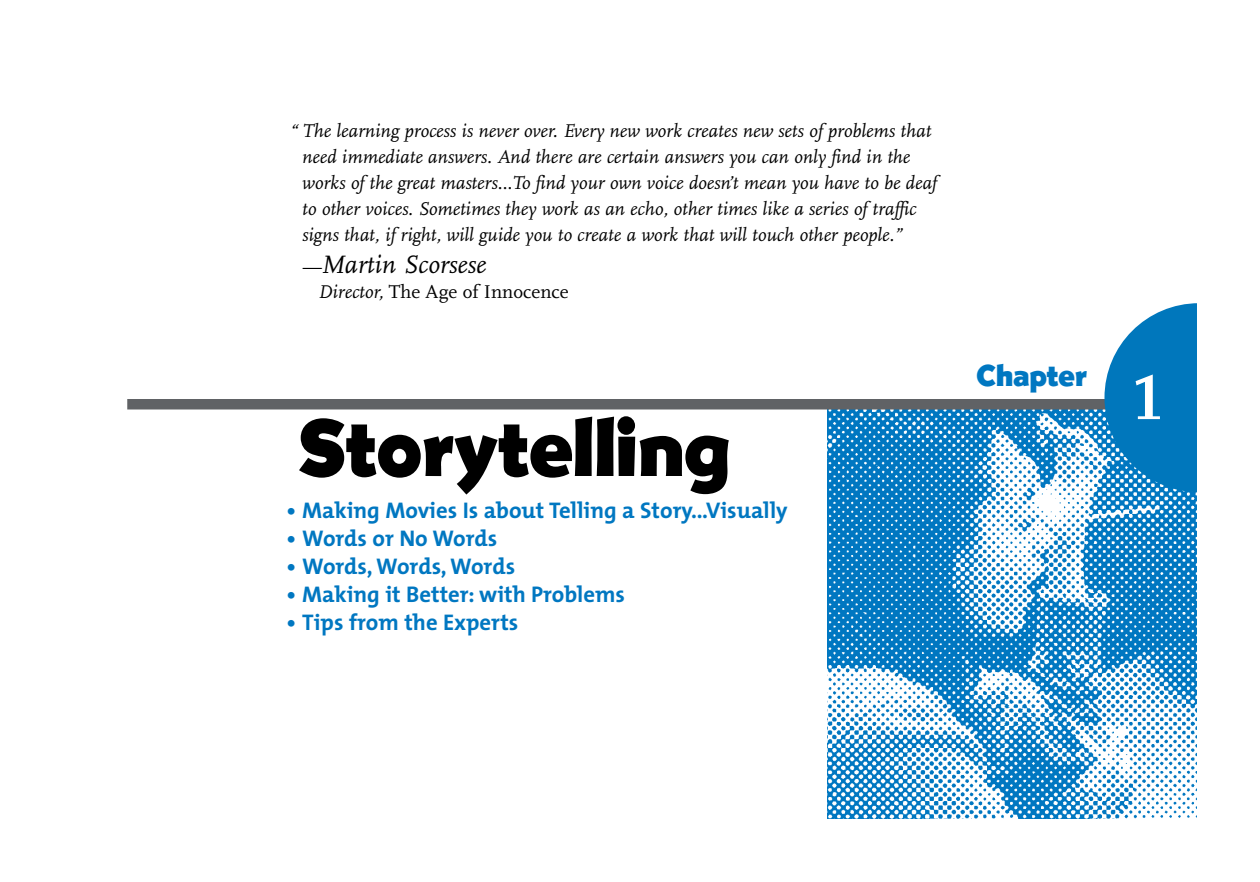
<style>
.page{position:relative;width:1260px;height:882px;background:#fff}
.page>*{position:absolute;margin:0;border:0;box-sizing:border-box;transform-origin:0 0}
.t1{font:84px "New Bernhard Gothic Ext Hvy";color:#000}
.t2{font:700 66.5px "Scala Figures";color:#fff}
.t3{font:31.5px "New Bernhard Gothic Ext Hvy";color:#0077c1}
.t4{font:italic 26.25px "Scala";color:#000}
.t5{font:700 22.75px "The Mix";color:#0077c1}
.t6{font:italic 19.25px/26.2px "Scala";color:#000}
.t7{font:19.25px "Scala";color:#000}
.s1{font-size:19.25px}
.s2{font-style:italic}
</style>
<div class="page">
<img style="left:827px;top:410px;width:370px;height:409px">
<div style="left:127px;top:399px;width:1070px;height:11px;background:#606265"></div>
<svg style="left:1104px;top:303px;width:93px;height:189px;background:#248ac5"></svg>
<p class="t6" style="left:302px;top:119px;width:636px;text-indent:-12px">“ The learning process is never over. Every new work creates new sets of problems that need immediate answers. And there are certain answers you can only find in the works of the great masters…To find your own voice doesn’t mean you have to be deaf to other voices. Sometimes they work as an echo, other times like a series of traffic signs that, if right, will guide you to create a work that will touch other people.”</p>
<h3 class="t4" style="left:302px;top:253px;width:185px"><span class="s1">—</span>Martin Scorsese</h3>
<p class="t7" style="left:318px;top:283px;width:252px"><span class="s2">Director,</span> The Age of Innocence</p>
<h1 class="t1" style="left:297px;top:412px;width:436px">Storytelling</h1>
<p class="t5" style="left:287px;top:502px;width:503px">• Making Movies Is about Telling a Story...Visually</p>
<p class="t5" style="left:287px;top:530px;width:212px">• Words or No Words</p>
<p class="t5" style="left:287px;top:558px;width:230px">• Words, Words, Words</p>
<p class="t5" style="left:287px;top:586px;width:340px">• Making it Better: with Problems</p>
<p class="t5" style="left:287px;top:614px;width:233px">• Tips from the Experts</p>
<h3 class="t3" style="left:976px;top:361px;width:112px">Chapter</h3>
<h2 class="t2" style="left:1132px;top:357px;width:35px">1</h2>
</div>
